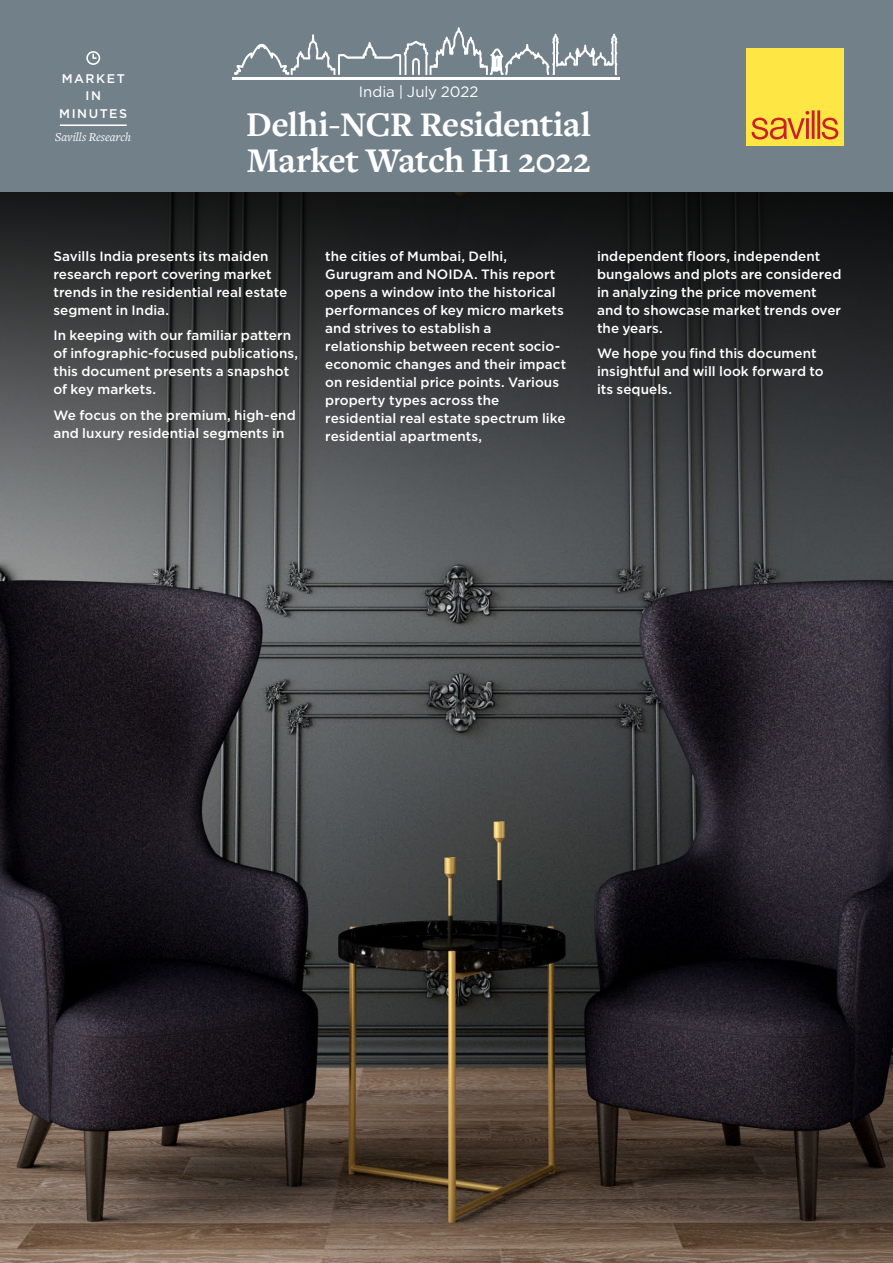
<style>
.page{position:relative;width:893px;height:1263px;background:#fff}
.page>*{position:absolute;margin:0;border:0;box-sizing:border-box;transform-origin:0 0}
.t1{font:700 36px/36px "Freight Text Pro";letter-spacing:-.015em;color:#fff}
.t2{font:15px "Gotham";letter-spacing:-.005em;color:#fff}
.t3{font:500 13.5px/18px "Gotham";letter-spacing:.005em;color:#fff}
.t4{font:500 12.6px/17.2px "Gotham";letter-spacing:.125em;color:#fff;text-align:center}
.t5{font:italic 12.6px "Freight Text Pro";color:#fff}
</style>
<div class="page">
<img style="left:0;top:651px;width:893px;height:612px">
<svg style="left:0;top:191px;width:893px;height:460px;background:#3d3e40"></svg>
<div style="left:0;top:0;width:893px;height:191px;background:#72808a"></div>
<hr style="left:60px;top:124px;width:67px;height:2px;background:#fff">
<div style="left:86px;top:51px;width:14px;height:14px;border:2px solid #fff;border-radius:50%"></div>
<svg style="left:92px;top:53px;width:6px;height:7px"></svg>
<div style="left:746px;top:48px;width:97px;height:98px;background:#fee745"></div>
<svg style="left:752px;top:110px;width:86px;height:29px"></svg>
<hr style="left:232px;top:77px;width:388px;height:2px;background:#fff">
<svg style="left:234px;top:27px;width:383px;height:48px"></svg>
<p class="t4" style="left:59px;top:70px;width:70px">MARKET<br>IN<br>MINUTES</p>
<p class="t5" style="left:55px;top:128px;width:78px">Savills Research</p>
<p class="t2" style="left:359px;top:82px;width:121px">India | July 2022</p>
<h1 class="t1" style="left:246px;top:105px;width:347px">Delhi-NCR Residential<br>Market Watch H1 2022</h1>
<p class="t3" style="left:53px;top:247px;width:235px">Savills India presents its maiden research report covering market trends in the residential real estate segment in India.</p>
<p class="t3" style="left:53px;top:326px;width:246px">In keeping with our familiar pattern of infographic-focused publications, this document presents a snapshot of key markets.</p>
<p class="t3" style="left:53px;top:406px;width:244px">We focus on the premium, high-end and luxury residential segments in</p>
<p class="t3" style="left:325px;top:247px;width:243px">the cities of Mumbai, Delhi,<br>Gurugram and NOIDA. This report opens a window into the historical performances of key micro markets and strives to establish a relationship between recent socio&shy;economic changes and their impact on residential price points. Various property types across the residential real estate spectrum like residential apartments,</p>
<p class="t3" style="left:597px;top:247px;width:246px">independent floors, independent bungalows and plots are considered in analyzing the price movement and to showcase market trends over the years.</p>
<p class="t3" style="left:597px;top:344px;width:228px">We hope you find this document insightful and will look forward to its sequels.</p>
</div>
